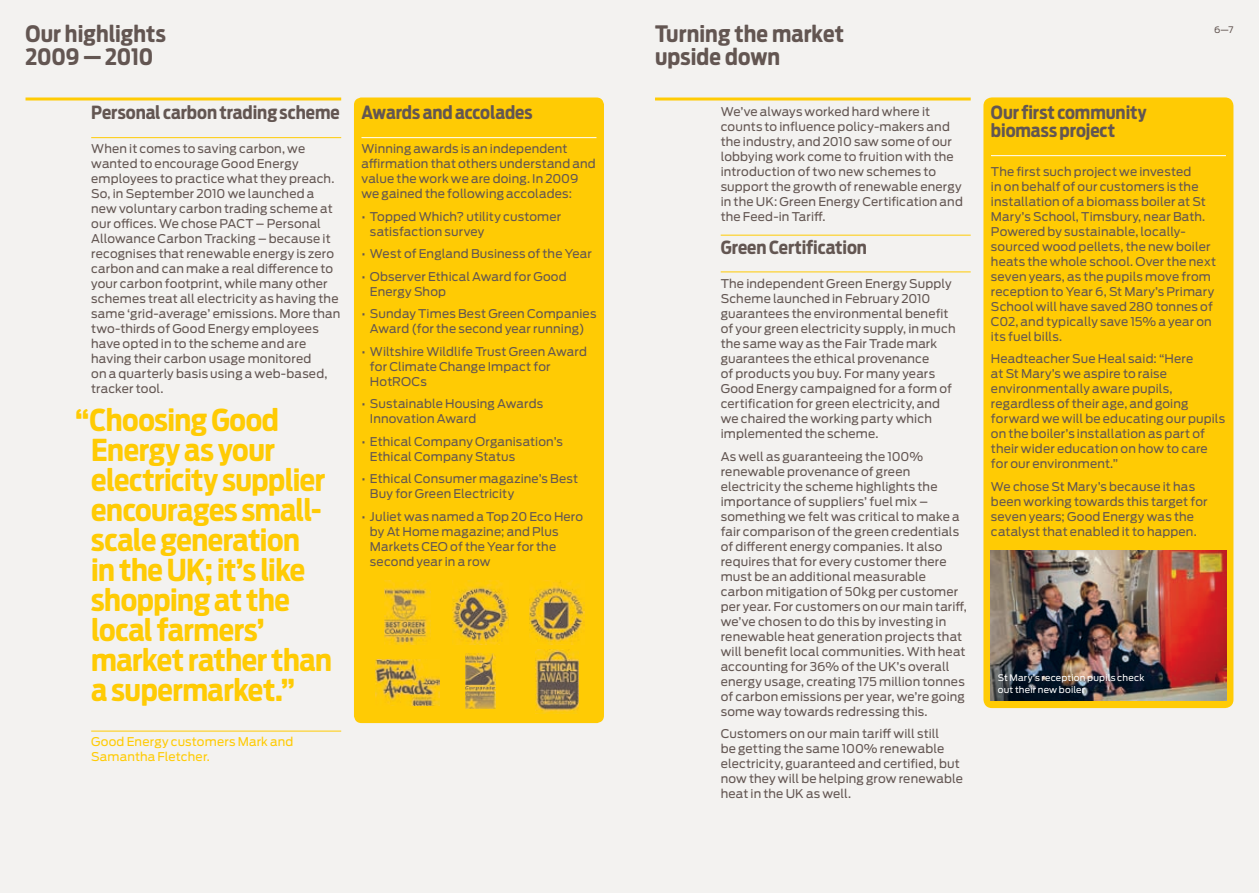
<style>
.page{position:relative;width:1259px;height:893px;background:#fff}
.page>*{position:absolute;margin:0;border:0;box-sizing:border-box;transform-origin:0 0}
.t1{font:700 30px/30px "GE Rounded";letter-spacing:-.015em;color:#ffcb04}
.t2{font:700 22.5px/22.5px "GE Rounded";letter-spacing:.005em;color:#635652}
.t3{font:700 18px/18px "GE Rounded";letter-spacing:-.005em;color:#635652}
.t4{font:12px/15px "Antenna";letter-spacing:.01em;color:#635652}
.t5{font:12px/15px "Antenna";letter-spacing:.015em;color:#ffcb04}
.t6{font:9px/12px "Antenna";letter-spacing:.02em;color:#fff}
.t7{font:9px "Antenna";color:#635652}
</style>
<div class="page">
<div style="left:0;top:0;width:629px;height:893px;background:#f3f2f0"></div>
<div style="left:629px;top:0;width:630px;height:893px;background:#f3f2f0"></div>
<hr style="left:91px;top:137px;width:250px;height:1px;background:#ffcb04">
<hr style="left:655px;top:98px;width:315px;height:3px;background:#ffcb04">
<hr style="left:26px;top:98px;width:315px;height:3px;background:#ffcb04">
<div style="left:983px;top:97px;width:250px;height:611px;background:#ffcb04;border-radius:9px"></div>
<hr style="left:720px;top:235px;width:250px;height:1px;background:#ffcb04">
<hr style="left:720px;top:272px;width:250px;height:1px;background:#ffcb04">
<img style="left:990px;top:551px;width:236px;height:150px">
<hr style="left:991px;top:155px;width:235px;height:1px;background:#fff">
<div style="left:354px;top:98px;width:250px;height:625px;background:#ffcb04;border-radius:8px"></div>
<hr style="left:361px;top:137px;width:235px;height:1px;background:#fff">
<img style="left:384px;top:581px;width:46px;height:63px">
<img style="left:375px;top:659px;width:64px;height:46px">
<img style="left:465px;top:654px;width:31px;height:54px">
<img style="left:452px;top:581px;width:56px;height:63px">
<img style="left:535px;top:650px;width:44px;height:64px">
<img style="left:529px;top:581px;width:56px;height:63px">
<hr style="left:91px;top:731px;width:250px;height:1px;background:#ffcb04">
<h2 class="t2" style="left:26px;top:23px;width:142px">Our highlights<br>2009 — 2010</h2>
<h3 class="t3" style="left:91px;top:104px;width:250px">Personal carbon trading scheme</h3>
<p class="t4" style="left:91px;top:141px;width:251px">When it comes to saving carbon, we wanted to encourage Good Energy employees to practice what they preach.<br>So, in September 2010 we launched a new voluntary carbon trading scheme at our offices. We chose PACT – Personal Allowance Carbon Tracking – because it recognises that renewable energy is zero carbon and can make a real difference to your carbon footprint, while many other schemes treat all electricity as having the same ‘grid-average’ emissions. More than two-thirds of Good Energy employees have opted in to the scheme and are having their carbon usage monitored<br>on a quarterly basis using a web-based, tracker tool.</p>
<h1 class="t1" style="left:91px;top:405px;width:242px;text-indent:-16px">“Choosing Good<br>Energy as your electricity supplier encourages small&shy;scale generation<br>in the UK; it’s like shopping at the local farmers’ market rather than a supermarket.”</h1>
<p class="t5" style="left:91px;top:734px;width:204px">Good Energy customers Mark and<br>Samantha Fletcher.</p>
<h3 class="t3" style="left:361px;top:104px;width:173px">Awards and accolades</h3>
<p class="t4" style="left:361px;top:141px;width:236px">Winning awards is an independent affirmation that others understand and value the work we are doing. In 2009 we gained the following accolades:</p>
<p class="t4" style="left:370px;top:209px;width:193px;text-indent:-9px">• Topped Which? utility customer satisfaction survey</p>
<p class="t4" style="left:361px;top:246px;width:232px">• West of England Business of the Year</p>
<p class="t4" style="left:370px;top:269px;width:198px;text-indent:-9px">• Observer Ethical Award for Good<br>Energy Shop</p>
<p class="t4" style="left:361px;top:306px;width:236px;text-align:center">• Sunday Times Best Green Companies<br>Award (for the second year running)</p>
<p class="t4" style="left:370px;top:344px;width:218px;text-indent:-9px">• Wiltshire Wildlife Trust Green Award for Climate Change Impact for<br>HotROCs</p>
<p class="t4" style="left:370px;top:396px;width:175px;text-indent:-9px">• Sustainable Housing Awards<br>Innovation Award</p>
<p class="t4" style="left:370px;top:434px;width:194px;text-indent:-9px">• Ethical Company Organisation’s<br>Ethical Company Status</p>
<p class="t4" style="left:370px;top:471px;width:210px;text-indent:-9px">• Ethical Consumer magazine’s Best<br>Buy for Green Electricity</p>
<p class="t4" style="left:370px;top:509px;width:215px;text-indent:-9px">• Juliet was named a Top 20 Eco Hero by At Home magazine; and Plus<br>Markets CEO of the Year for the second year in a row</p>
<h2 class="t2" style="left:655px;top:23px;width:191px">Turning the market upside down</h2>
<p class="t4" style="left:720px;top:104px;width:244px">We’ve always worked hard where it counts to influence policy-makers and the industry, and 2010 saw some of our lobbying work come to fruition with the introduction of two new schemes to support the growth of renewable energy in the UK: Green Energy Certification and the Feed-in Tariff.</p>
<h3 class="t3" style="left:720px;top:238px;width:148px">Green Certification</h3>
<p class="t4" style="left:720px;top:276px;width:236px">The independent Green Energy Supply Scheme launched in February 2010 guarantees the environmental benefit of your green electricity supply, in much the same way as the Fair Trade mark guarantees the ethical provenance<br>of products you buy. For many years Good Energy campaigned for a form of certification for green electricity, and we chaired the working party which implemented the scheme.</p>
<p class="t4" style="left:720px;top:449px;width:248px">As well as guaranteeing the 100% renewable provenance of green electricity the scheme highlights the importance of suppliers’ fuel mix – something we felt was critical to make a fair comparison of the green credentials of different energy companies. It also requires that for every customer there must be an additional measurable carbon mitigation of 50kg per customer per year. For customers on our main tariff, we’ve chosen to do this by investing in renewable heat generation projects that will benefit local communities. With heat accounting for 36% of the UK’s overall energy usage, creating 175 million tonnes of carbon emissions per year, we’re going some way towards redressing this.</p>
<p class="t4" style="left:720px;top:726px;width:244px">Customers on our main tariff will still<br>be getting the same 100% renewable electricity, guaranteed and certified, but now they will be helping grow renewable heat in the UK as well.</p>
<p class="t7" style="left:1214px;top:24px;width:21px">6—7</p>
<h3 class="t3" style="left:991px;top:104px;width:157px">Our first community biomass project</h3>
<p class="t4" style="left:991px;top:164px;width:227px">The first such project we invested<br>in on behalf of our customers is the installation of a biomass boiler at St Mary’s School, Timsbury, near Bath.<br>Powered by sustainable, locally&shy;sourced wood pellets, the new boiler heats the whole school. Over the next seven years, as the pupils move from reception to Year 6, St Mary’s Primary School will have saved 280 tonnes of C02, and typically save 15% a year on its fuel bills.</p>
<p class="t4" style="left:991px;top:351px;width:236px">Headteacher Sue Heal said: “Here<br>at St Mary’s we aspire to raise environmentally aware pupils, regardless of their age, and going forward we will be educating our pupils on the boiler’s installation as part of their wider education on how to care for our environment.”</p>
<p class="t4" style="left:991px;top:479px;width:218px">We chose St Mary’s because it has been working towards this target for seven years; Good Energy was the catalyst that enabled it to happen.</p>
<p class="t6" style="left:998px;top:672px;width:148px">St Mary’s reception pupils check out their new boiler</p>
</div>
